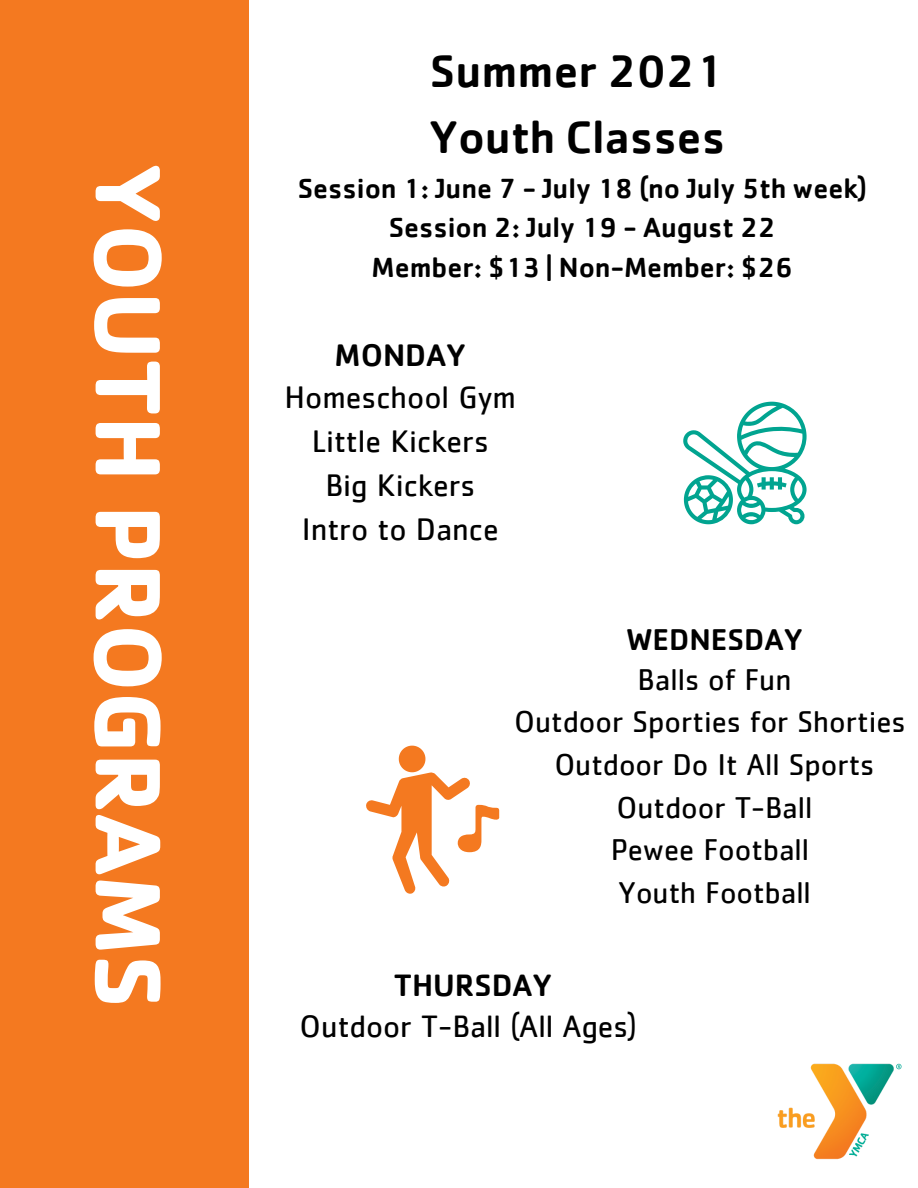
<style>
.page{position:relative;width:918px;height:1188px;background:#fff}
.page>*{position:absolute;margin:0;border:0;box-sizing:border-box;transform-origin:0 0}
.t1{font:700 96.3px "Cachet";color:#fff}
.t2{font:500 47.1px "Cachet";color:#000}
.t3{font:32.1px "Cachet";color:#000}
.t4{font:500 32.1px "Cachet";color:#000}
.t5{font:31.95px "Cachet";color:#000}
.t6{font:500 31.95px "Cachet";color:#000}
.t7{font:31.05px "Cachet";color:#000}
.t8{font:500 31.05px "Cachet";color:#000}
.t9{font:500 28.65px "Cachet";color:#000}
</style>
<div class="page">
<div style="left:0;top:0;width:248px;height:1188px;background:#f47920"></div>
<img style="left:777px;top:1063px;width:125px;height:97px">
<svg style="left:683px;top:402px;width:124px;height:122px"></svg>
<svg style="left:366px;top:746px;width:134px;height:148px"></svg>
<p class="t1" style="left:191px;top:163px;width:847px;rotate:90deg">YOUTH PROGRAMS</p>
<p class="t2" style="left:430px;top:41px;width:296px">Summer 2021</p>
<p class="t2" style="left:429px;top:106px;width:298px">Youth Classes</p>
<p class="t9" style="left:298px;top:169px;width:571px">Session 1: June 7 - July 18 (no July 5th week)</p>
<p class="t9" style="left:389px;top:209px;width:389px">Session 2: July 19 - August 22</p>
<p class="t9" style="left:372px;top:249px;width:423px">Member: $13 | Non-Member: $26</p>
<p class="t4" style="left:335px;top:335px;width:133px">MONDAY</p>
<p class="t3" style="left:285px;top:382px;width:233px">Homeschool Gym</p>
<p class="t3" style="left:312px;top:427px;width:178px">Little Kickers</p>
<p class="t3" style="left:325px;top:471px;width:151px">Big Kickers</p>
<p class="t3" style="left:302px;top:515px;width:199px">Intro to Dance</p>
<p class="t8" style="left:626px;top:619px;width:178px">WEDNESDAY</p>
<p class="t7" style="left:638px;top:665px;width:155px">Balls of Fun</p>
<p class="t7" style="left:514px;top:708px;width:393px">Outdoor Sporties for Shorties</p>
<p class="t7" style="left:554px;top:751px;width:322px">Outdoor Do It All Sports</p>
<p class="t7" style="left:617px;top:793px;width:197px">Outdoor T-Ball</p>
<p class="t7" style="left:611px;top:836px;width:200px">Pewee Football</p>
<p class="t7" style="left:618px;top:878px;width:194px">Youth Football</p>
<p class="t6" style="left:394px;top:965px;width:160px">THURSDAY</p>
<p class="t5" style="left:300px;top:1012px;width:339px">Outdoor T-Ball (All Ages)</p>
</div>
